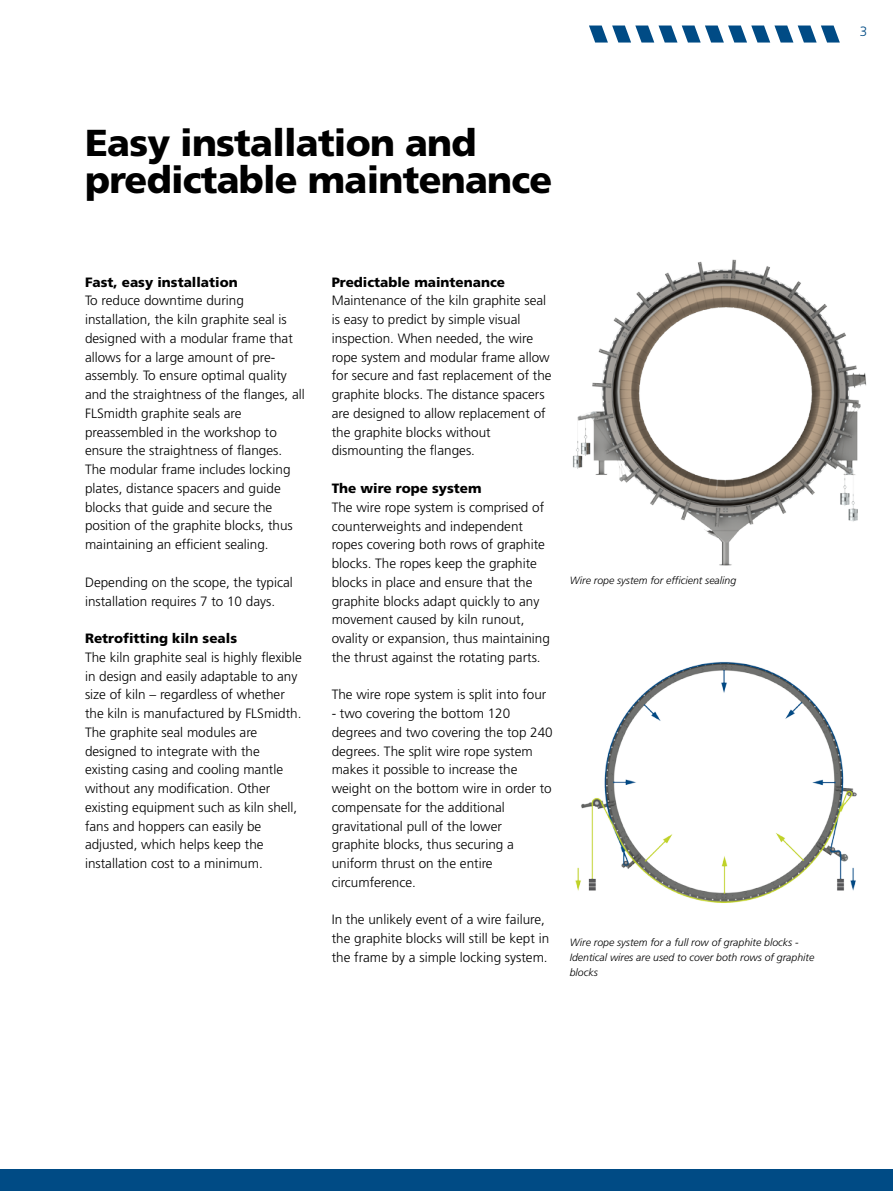
<style>
.page{position:relative;width:893px;height:1191px;background:#fff}
.page>*{position:absolute;margin:0;border:0;box-sizing:border-box;transform-origin:0 0}
.t1{font:900 37.5px/37.5px "Frutiger LT Std";letter-spacing:-.02em;color:#000}
.t2{font:300 13.5px/18.8px "Frutiger LT Std";color:#000}
.t3{font:900 13.5px "Frutiger LT Std";color:#000}
.t4{font:300 13.5px "Frutiger LT Std";color:#004b85}
.t5{font:italic 300 10.5px/15px "Frutiger LT Std";color:#000}
</style>
<div class="page">
<div style="left:0;top:1169px;width:893px;height:22px;background:#004b85"></div>
<svg style="left:589px;top:26px;width:251px;height:17px"></svg>
<img style="left:573px;top:259px;width:294px;height:307px">
<img style="left:575px;top:662px;width:282px;height:241px">
<h1 class="t1" style="left:85px;top:124px;width:469px">Easy installation and predictable maintenance</h1>
<p class="t3" style="left:85px;top:274px;width:154px">Fast, easy installation</p>
<p class="t2" style="left:85px;top:291px;width:221px">To reduce downtime during installation, the kiln graphite seal is designed with a modular frame that allows for a large amount of pre&shy;assembly. To ensure optimal quality and the straightness of the flanges, all FLSmidth graphite seals are preassembled in the workshop to ensure the straightness of flanges.<br>The modular frame includes locking plates, distance spacers and guide blocks that guide and secure the position of the graphite blocks, thus maintaining an efficient sealing.</p>
<p class="t2" style="left:85px;top:573px;width:209px">Depending on the scope, the typical installation requires 7 to 10 days.</p>
<p class="t3" style="left:85px;top:630px;width:154px">Retrofitting kiln seals</p>
<p class="t2" style="left:85px;top:648px;width:218px">The kiln graphite seal is highly flexible in design and easily adaptable to any size of kiln – regardless of whether the kiln is manufactured by FLSmidth.<br>The graphite seal modules are designed to integrate with the existing casing and cooling mantle without any modification. Other existing equipment such as kiln shell, fans and hoppers can easily be adjusted, which helps keep the installation cost to a minimum.</p>
<p class="t3" style="left:332px;top:274px;width:175px">Predictable maintenance</p>
<p class="t2" style="left:332px;top:291px;width:222px">Maintenance of the kiln graphite seal is easy to predict by simple visual inspection. When needed, the wire rope system and modular frame allow for secure and fast replacement of the graphite blocks. The distance spacers are designed to allow replacement of the graphite blocks without dismounting the flanges.</p>
<p class="t3" style="left:332px;top:480px;width:151px">The wire rope system</p>
<p class="t2" style="left:332px;top:498px;width:220px">The wire rope system is comprised of counterweights and independent ropes covering both rows of graphite blocks. The ropes keep the graphite blocks in place and ensure that the graphite blocks adapt quickly to any movement caused by kiln runout, ovality or expansion, thus maintaining the thrust against the rotating parts.</p>
<p class="t2" style="left:332px;top:685px;width:216px">The wire rope system is split into four</p>
<p class="t2" style="left:332px;top:704px;width:223px">- two covering the bottom 120 degrees and two covering the top 240 degrees. The split wire rope system makes it possible to increase the weight on the bottom wire in order to compensate for the additional gravitational pull of the lower graphite blocks, thus securing a uniform thrust on the entire circumference.</p>
<p class="t2" style="left:332px;top:910px;width:219px">In the unlikely event of a wire failure, the graphite blocks will still be kept in the frame by a simple locking system.</p>
<p class="t5" style="left:570px;top:573px;width:168px">Wire rope system for efficient sealing</p>
<p class="t5" style="left:570px;top:934px;width:246px">Wire rope system for a full row of graphite blocks -<br>Identical wires are used to cover both rows of graphite blocks</p>
<p class="t4" style="left:860px;top:23px;width:9px">3</p>
</div>
